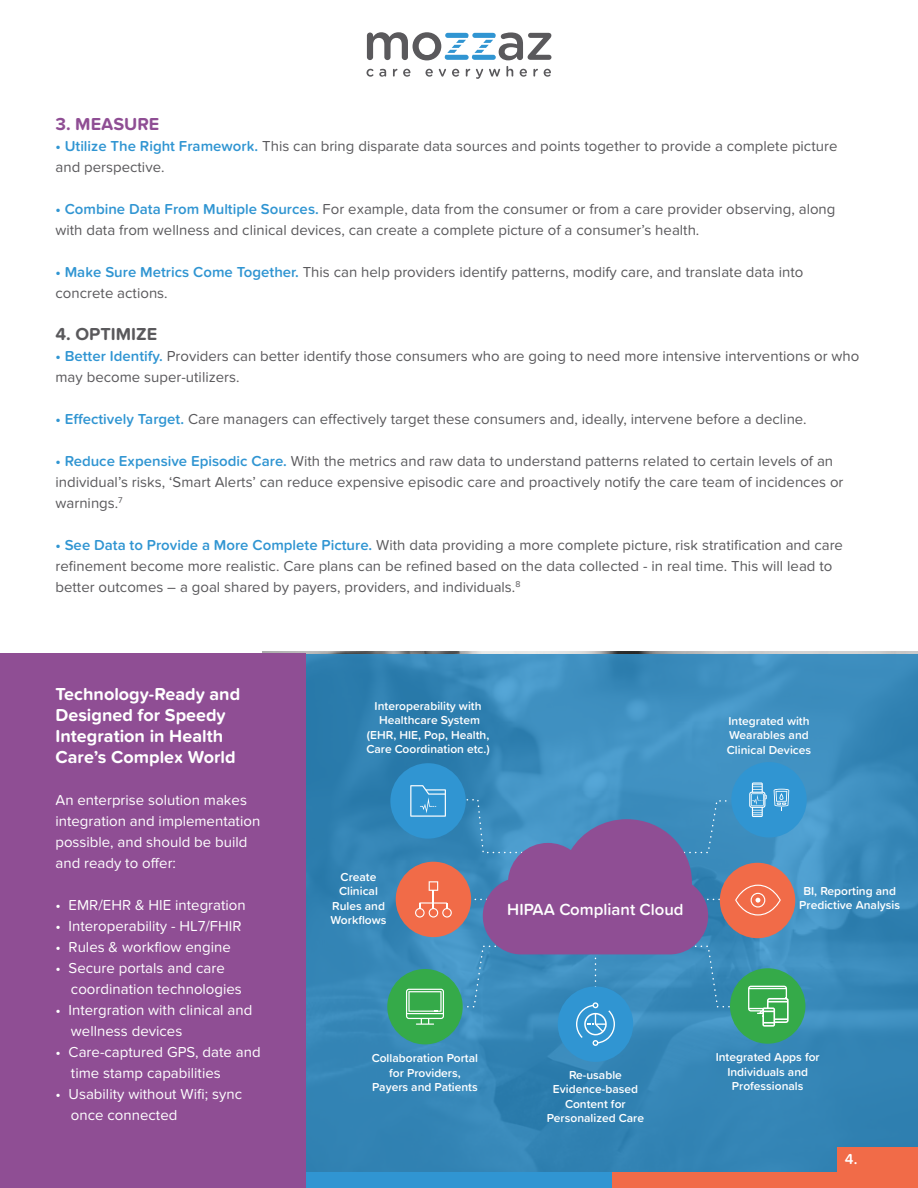
<style>
.page{position:relative;width:918px;height:1188px;background:#fff}
.page>*{position:absolute;margin:0;border:0;box-sizing:border-box;transform-origin:0 0}
.t1{font:700 18px/21px "Proxima Nova Soft";color:#fff}
.t2{font:700 18px "Proxima Nova Soft";color:#5a595c}
.t3{font:700 18px "Proxima Nova Soft";color:#8f4e94}
.t4{font:600 16.65px "Proxima Soft";color:#fff}
.t5{font:15px/21px "Proxima Nova Soft";color:#5a595c}
.t6{font:15px/21px "Proxima Nova Soft";color:#fff}
.t7{font:600 15px "Proxima Nova Soft";color:#fff}
.t8{font:600 12px/14.4px "Proxima Soft";color:#fff;text-align:center}
.s1{font-weight:600;color:#3095d2}
</style>
<div class="page">
<svg style="left:306px;top:654px;width:612px;height:519px;background:#3687b8"></svg>
<svg style="left:367px;top:69px;width:6px;height:8px"></svg>
<svg style="left:379px;top:69px;width:7px;height:8px"></svg>
<svg style="left:393px;top:69px;width:4px;height:8px"></svg>
<svg style="left:403px;top:69px;width:7px;height:8px"></svg>
<svg style="left:426px;top:69px;width:7px;height:8px"></svg>
<svg style="left:439px;top:69px;width:7px;height:8px"></svg>
<svg style="left:452px;top:69px;width:7px;height:8px"></svg>
<svg style="left:466px;top:69px;width:4px;height:8px"></svg>
<svg style="left:476px;top:69px;width:7px;height:10px"></svg>
<svg style="left:489px;top:69px;width:11px;height:8px"></svg>
<svg style="left:506px;top:66px;width:7px;height:11px"></svg>
<svg style="left:520px;top:69px;width:7px;height:8px"></svg>
<svg style="left:533px;top:69px;width:5px;height:8px"></svg>
<svg style="left:544px;top:69px;width:7px;height:8px"></svg>
<svg style="left:367px;top:32px;width:184px;height:28px"></svg>
<div style="left:0;top:654px;width:306px;height:534px;background:#8f4e94"></div>
<div style="left:306px;top:1173px;width:306px;height:15px;background:#3095d2"></div>
<div style="left:612px;top:1173px;width:306px;height:15px;background:#f16b48"></div>
<div style="left:730px;top:968px;width:75px;height:76px;background:#35aa49;border-radius:50%"></div>
<div style="left:731px;top:762px;width:76px;height:75px;background:#3095d2;border-radius:50%"></div>
<div style="left:390px;top:763px;width:76px;height:76px;background:#3095d2;border-radius:50%"></div>
<div style="left:387px;top:969px;width:76px;height:75px;background:#35aa49;border-radius:50%"></div>
<div style="left:720px;top:863px;width:75px;height:75px;background:#f16b48;border-radius:50%"></div>
<div style="left:396px;top:862px;width:75px;height:75px;background:#f16b48;border-radius:50%"></div>
<div style="left:558px;top:986px;width:75px;height:76px;background:#3095d2;border-radius:50%"></div>
<svg style="left:406px;top:783px;width:383px;height:263px"></svg>
<div style="left:837px;top:1147px;width:25px;height:26px;background:#f16b48"></div>
<div style="left:862px;top:1147px;width:56px;height:26px;background:#f16b48"></div>
<p class="t3" style="left:56px;top:114px;width:105px">3. MEASURE</p>
<p class="t5" style="left:56px;top:136px;width:783px"><span class="s1">• Utilize The Right Framework.</span> This can bring disparate data sources and points together to provide a complete picture and perspective.</p>
<p class="t5" style="left:56px;top:199px;width:782px"><span class="s1">• Combine Data From Multiple Sources.</span> For example, data from the consumer or from a care provider observing, along with data from wellness and clinical devices, can create a complete picture of a consumer’s health.</p>
<p class="t5" style="left:56px;top:262px;width:749px"><span class="s1">• Make Sure Metrics Come Together.</span> This can help providers identify patterns, modify care, and translate data into concrete actions.</p>
<p class="t2" style="left:56px;top:324px;width:103px">4. OPTIMIZE</p>
<p class="t5" style="left:56px;top:346px;width:805px"><span class="s1">• Better Identify.</span> Providers can better identify those consumers who are going to need more intensive interventions or who may become super-utilizers.</p>
<p class="t5" style="left:56px;top:409px;width:753px"><span class="s1">• Effectively Target.</span> Care managers can effectively target these consumers and, ideally, intervene before a decline.</p>
<p class="t5" style="left:56px;top:451px;width:790px"><span class="s1">• Reduce Expensive Episodic Care.</span> With the metrics and raw data to understand patterns related to certain levels of an individual’s risks, ‘Smart Alerts’ can reduce expensive episodic care and proactively notify the care team of incidences or warnings.<sup>7</sup></p>
<p class="t5" style="left:56px;top:535px;width:789px"><span class="s1">• See Data to Provide a More Complete Picture.</span> With data providing a more complete picture, risk stratification and care refinement become more realistic. Care plans can be refined based on the data collected - in real time. This will lead to better outcomes – a goal shared by payers, providers, and individuals.<sup>8</sup></p>
<p class="t1" style="left:56px;top:684px;width:186px">Technology-Ready and<br>Designed for Speedy<br>Integration in Health<br>Care’s Complex World</p>
<p class="t6" style="left:56px;top:789px;width:206px">An enterprise solution makes integration and implementation possible, and should be build and ready to offer:</p>
<p class="t6" style="left:56px;top:894px;width:192px">• EMR/EHR &amp; HIE integration</p>
<p class="t6" style="left:56px;top:915px;width:188px">• Interoperability - HL7/FHIR</p>
<p class="t6" style="left:56px;top:936px;width:177px">• Rules &amp; workflow engine</p>
<p class="t6" style="left:71px;top:957px;width:172px;text-indent:-15px">• Secure portals and care coordination technologies</p>
<p class="t6" style="left:71px;top:999px;width:183px;text-indent:-15px">• Intergration with clinical and wellness devices</p>
<p class="t6" style="left:71px;top:1041px;width:191px;text-indent:-15px">• Care-captured GPS, date and time stamp capabilities</p>
<p class="t6" style="left:71px;top:1083px;width:173px;text-indent:-15px">• Usability without Wifi; sync once connected</p>
<p class="t8" style="left:366px;top:698px;width:125px">Interoperability with<br>Healthcare System (EHR, HIE, Pop, Health,<br>Care Coordination etc.)</p>
<p class="t8" style="left:727px;top:713px;width:86px;text-align:left">Integrated with<br>Wearables and<br>Clinical Devices</p>
<p class="t8" style="left:331px;top:869px;width:57px">Create<br>Clinical<br>Rules and<br>Workflows</p>
<p class="t4" style="left:507px;top:897px;width:178px">HIPAA Compliant Cloud</p>
<p class="t8" style="left:799px;top:883px;width:102px">BI, Reporting and<br>Predictive Analysis</p>
<p class="t8" style="left:372px;top:1051px;width:108px">Collaboration Portal for Providers,<br>Payers and Patients</p>
<p class="t8" style="left:716px;top:1050px;width:106px">Integrated Apps for<br>Individuals and<br>Professionals</p>
<p class="t8" style="left:547px;top:1067px;width:99px">Re-usable<br>Evidence-based<br>Content for<br>Personalized Care</p>
<p class="t7" style="left:845px;top:1150px;width:14px">4.</p>
</div>
